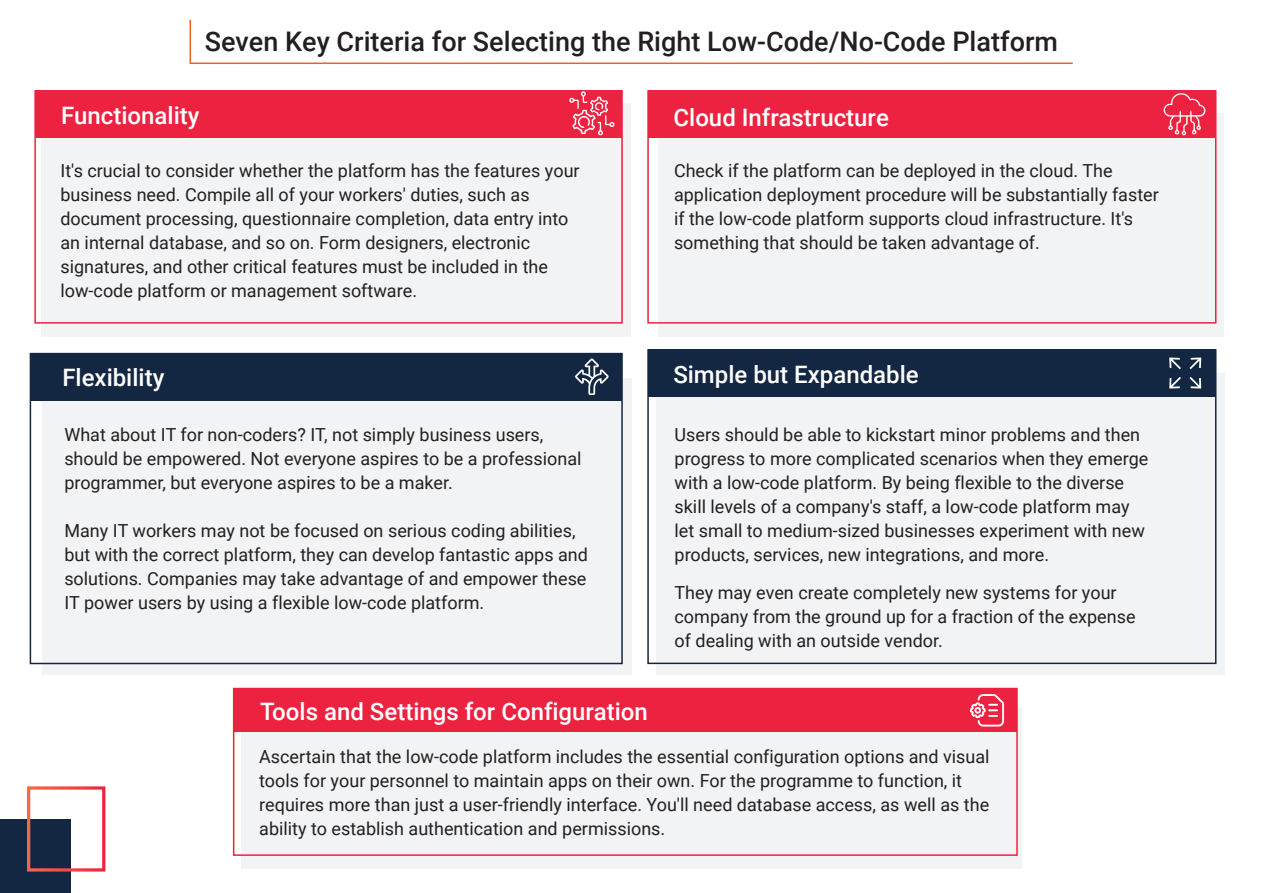
<style>
.page{position:relative;width:1263px;height:893px;background:#fff}
.page>*{position:absolute;margin:0;border:0;box-sizing:border-box;transform-origin:0 0}
.t1{font:500 27px "Roboto";color:#231f20}
.t2{font:500 24px "Roboto";color:#fff}
.t3{font:18px/24px "Roboto";color:#231f20}
</style>
<div class="page">
<div style="left:42px;top:378px;width:589px;height:297px;background:#f2f3f4"></div>
<div style="left:30px;top:354px;width:592px;height:47px;background:#142742"></div>
<div style="left:30px;top:353px;width:593px;height:311px;border:2px solid #142742"></div>
<div style="left:656px;top:373px;width:568px;height:302px;background:#f2f3f4"></div>
<div style="left:648px;top:350px;width:568px;height:47px;background:#142742"></div>
<div style="left:647px;top:349px;width:569px;height:315px;border:2px solid #142742"></div>
<div style="left:241px;top:708px;width:780px;height:161px;background:#f2f3f4"></div>
<div style="left:234px;top:688px;width:783px;height:44px;background:#ed2140"></div>
<div style="left:233px;top:688px;width:785px;height:168px;border:2px solid #ed2140"></div>
<div style="left:0;top:819px;width:71px;height:74px;background:#142742"></div>
<svg style="left:27px;top:786px;width:78px;height:85px"></svg>
<svg style="left:189px;top:19px;width:884px;height:45px"></svg>
<svg style="left:970px;top:694px;width:34px;height:33px"></svg>
<svg style="left:575px;top:358px;width:34px;height:37px"></svg>
<svg style="left:1189px;top:377px;width:12px;height:12px"></svg>
<svg style="left:1169px;top:357px;width:12px;height:12px"></svg>
<svg style="left:1189px;top:357px;width:12px;height:12px"></svg>
<svg style="left:1169px;top:377px;width:12px;height:12px"></svg>
<div style="left:42px;top:103px;width:589px;height:234px;background:#f2f3f4"></div>
<div style="left:659px;top:113px;width:565px;height:224px;background:#f2f3f4"></div>
<div style="left:35px;top:91px;width:587px;height:47px;background:#ed2140"></div>
<div style="left:34px;top:90px;width:589px;height:234px;border:2px solid #ed2140"></div>
<div style="left:648px;top:91px;width:568px;height:47px;background:#ed2140"></div>
<div style="left:647px;top:90px;width:569px;height:234px;border:2px solid #ed2140"></div>
<svg style="left:569px;top:91px;width:46px;height:45px"></svg>
<svg style="left:1164px;top:93px;width:41px;height:42px"></svg>
<h1 class="t1" style="left:205px;top:22px;width:854px">Seven Key Criteria for Selecting the Right Low-Code/No-Code Platform</h1>
<h2 class="t2" style="left:61px;top:98px;width:140px">Functionality</h2>
<p class="t3" style="left:60px;top:158px;width:521px">It's crucial to consider whether the platform has the features your business need. Compile all of your workers' duties, such as document processing, questionnaire completion, data entry into an internal database, and so on. Form designers, electronic signatures, and other critical features must be included in the low-code platform or management software.</p>
<h2 class="t2" style="left:62px;top:361px;width:103px">Flexibility</h2>
<p class="t3" style="left:64px;top:422px;width:519px">What about IT for non-coders? IT, not simply business users, should be empowered. Not everyone aspires to be a professional programmer, but everyone aspires to be a maker.</p>
<p class="t3" style="left:64px;top:518px;width:525px">Many IT workers may not be focused on serious coding abilities, but with the correct platform, they can develop fantastic apps and solutions. Companies may take advantage of and empower these IT power users by using a flexible low-code platform.</p>
<h2 class="t2" style="left:673px;top:100px;width:217px">Cloud Infrastructure</h2>
<p class="t3" style="left:674px;top:158px;width:486px">Check if the platform can be deployed in the cloud. The application deployment procedure will be substantially faster if the low-code platform supports cloud infrastructure. It's something that should be taken advantage of.</p>
<h2 class="t2" style="left:673px;top:357px;width:247px">Simple but Expandable</h2>
<p class="t3" style="left:674px;top:422px;width:475px">Users should be able to kickstart minor problems and then progress to more complicated scenarios when they emerge with a low-code platform. By being flexible to the diverse skill levels of a company's staff, a low-code platform may let small to medium-sized businesses experiment with new products, services, new integrations, and more.</p>
<p class="t3" style="left:674px;top:580px;width:462px">They may even create completely new systems for your company from the ground up for a fraction of the expense of dealing with an outside vendor.</p>
<h2 class="t2" style="left:260px;top:695px;width:389px">Tools and Settings for Configuration</h2>
<p class="t3" style="left:259px;top:744px;width:732px">Ascertain that the low-code platform includes the essential configuration options and visual tools for your personnel to maintain apps on their own. For the programme to function, it requires more than just a user-friendly interface. You'll need database access, as well as the ability to establish authentication and permissions.</p>
</div>
